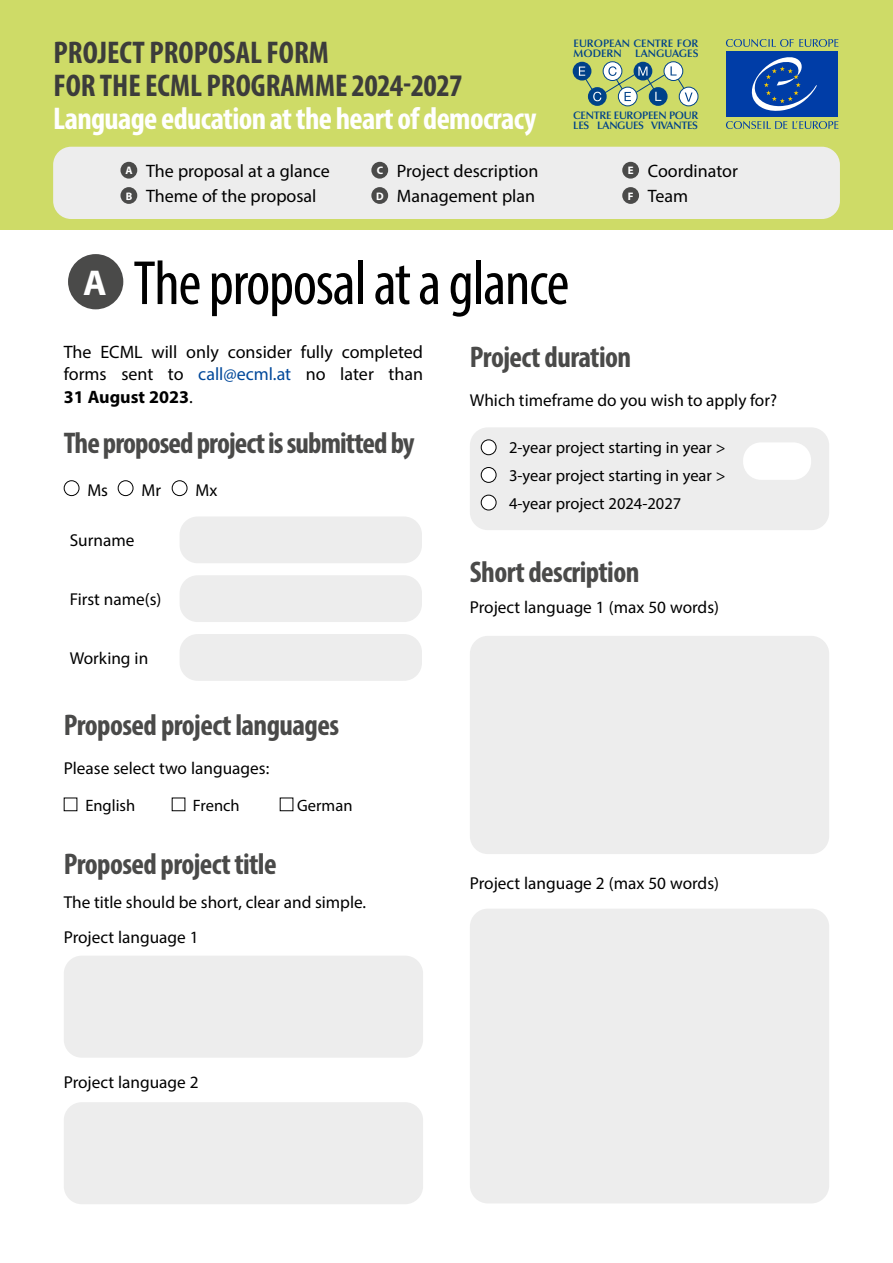
<style>
.page{position:relative;width:893px;height:1263px;background:#fff}
.page>*{position:absolute;margin:0;border:0;box-sizing:border-box;transform-origin:0 0}
.t1{font:condensed 63px "Myriad Pro";letter-spacing:-.02em;color:#000}
.t2{font:700 condensed 31.5px/33px "Myriad Pro";color:#3c3c3b}
.t3{font:700 condensed 31.5px "Myriad Pro";letter-spacing:-.02em;color:#fff}
.t4{font:700 condensed 30px "Myriad Pro";letter-spacing:-.02em;color:#4a4a49}
.t5{font:18px/22.5px "Myriad Pro";color:#000;text-align:justify}
.t6{font:17.25px/34.5px "Myriad Pro";color:#000}
.t7{font:16.5px/27.6px "Myriad Pro";color:#000;text-align:justify}
.t8{font:600 10.8px/10.2px "Optima LT Std";letter-spacing:-.025em;color:#004289}
.t9{font:600 10.8px/10.2px "Optima LT Std";color:#004289}
.s1{font-weight:700;font-size:10.95px;color:#fff}
.s2{font-weight:700;font-stretch:normal;font-size:36px;color:#fff}
.s3{color:#00489a}
.s4{font-weight:700}
</style>
<div class="page">
<div style="left:0;top:0;width:893px;height:230px;background:#cedb67"></div>
<div style="left:68px;top:254px;width:55px;height:55px;background:#4a4a49;border-radius:50%"></div>
<div style="left:64px;top:480px;width:15px;height:16px;border:1px solid #000;border-radius:50%"></div>
<div style="left:118px;top:480px;width:15px;height:16px;border:1px solid #000;border-radius:50%"></div>
<div style="left:172px;top:480px;width:15px;height:16px;border:1px solid #000;border-radius:50%"></div>
<div style="left:180px;top:516px;width:242px;height:47px;background:#ededed;border-radius:18px"></div>
<div style="left:180px;top:575px;width:242px;height:47px;background:#ededed;border-radius:18px"></div>
<div style="left:180px;top:634px;width:242px;height:47px;background:#ededed;border-radius:18px"></div>
<div style="left:64px;top:956px;width:359px;height:102px;background:#ededed;border-radius:18px"></div>
<div style="left:64px;top:1102px;width:359px;height:102px;background:#ededed;border-radius:18px"></div>
<div style="left:470px;top:636px;width:359px;height:218px;background:#ededed;border-radius:18px"></div>
<svg style="left:603px;top:62px;width:19px;height:19px"></svg>
<div style="left:603px;top:61px;width:19px;height:20px;border:1px solid #004289;border-radius:50%"></div>
<svg style="left:618px;top:87px;width:19px;height:19px"></svg>
<div style="left:618px;top:87px;width:19px;height:19px;border:1px solid #004289;border-radius:50%"></div>
<svg style="left:664px;top:62px;width:19px;height:19px"></svg>
<div style="left:664px;top:61px;width:19px;height:20px;border:1px solid #004289;border-radius:50%"></div>
<svg style="left:679px;top:87px;width:19px;height:19px"></svg>
<div style="left:679px;top:87px;width:19px;height:19px;border:1px solid #004289;border-radius:50%"></div>
<svg style="left:649px;top:87px;width:19px;height:19px"></svg>
<div style="left:634px;top:62px;width:18px;height:19px;background:#004289;border-radius:50%"></div>
<svg style="left:588px;top:87px;width:19px;height:19px"></svg>
<div style="left:573px;top:62px;width:18px;height:19px;background:#004289;border-radius:50%"></div>
<svg style="left:579px;top:66px;width:113px;height:36px"></svg>
<svg style="left:726px;top:39px;width:112px;height:8px"></svg>
<svg style="left:726px;top:121px;width:112px;height:8px"></svg>
<div style="left:726px;top:51px;width:112px;height:66px;background:#003da7"></div>
<svg style="left:751px;top:57px;width:66px;height:54px"></svg>
<div style="left:53px;top:147px;width:787px;height:72px;background:#ededed;border-radius:18px"></div>
<div style="left:120px;top:162px;width:17px;height:17px;background:#4a4a49;border-radius:50%"></div>
<div style="left:371px;top:162px;width:17px;height:17px;background:#4a4a49;border-radius:50%"></div>
<div style="left:622px;top:162px;width:17px;height:17px;background:#4a4a49;border-radius:50%"></div>
<div style="left:120px;top:187px;width:17px;height:17px;background:#4a4a49;border-radius:50%"></div>
<div style="left:371px;top:187px;width:17px;height:17px;background:#4a4a49;border-radius:50%"></div>
<div style="left:622px;top:187px;width:17px;height:17px;background:#4a4a49;border-radius:50%"></div>
<div style="left:470px;top:427px;width:359px;height:103px;background:#ededed;border-radius:18px"></div>
<div style="left:481px;top:440px;width:15px;height:15px;background:#fff;border-radius:50%"></div>
<div style="left:481px;top:439px;width:15px;height:16px;border:1px solid #000;border-radius:50%"></div>
<div style="left:743px;top:442px;width:68px;height:38px;background:#fff;border-radius:18px"></div>
<div style="left:481px;top:467px;width:15px;height:15px;background:#fff;border-radius:50%"></div>
<div style="left:481px;top:467px;width:15px;height:16px;border:1px solid #000;border-radius:50%"></div>
<div style="left:481px;top:495px;width:15px;height:15px;background:#fff;border-radius:50%"></div>
<div style="left:481px;top:495px;width:15px;height:15px;border:1px solid #000;border-radius:50%"></div>
<div style="left:470px;top:909px;width:359px;height:294px;background:#ededed;border-radius:18px"></div>
<h2 class="t2" style="left:53px;top:35px;width:411px">PROJECT PROPOSAL FORM<br>FOR THE ECML PROGRAMME 2024-2027</h2>
<h2 class="t3" style="left:53px;top:98px;width:485px">Language education at the heart of democracy</h2>
<p class="t9" style="left:574px;top:38px;width:126px">EUROPEAN CENTRE FOR<br>MODERN LANGUAGES</p>
<p class="t8" style="left:573px;top:110px;width:127px">CENTRE EUROPEEN POUR<br>LES LANGUES VIVANTES</p>
<p class="t5" style="left:125px;top:159px;width:206px"><span class="s1">A</span> The proposal at a glance</p>
<p class="t5" style="left:377px;top:159px;width:163px"><span class="s1">C</span> Project description</p>
<p class="t5" style="left:628px;top:159px;width:112px"><span class="s1">E</span> Coordinator</p>
<p class="t5" style="left:126px;top:185px;width:192px"><span class="s1">B</span> Theme of the proposal</p>
<p class="t5" style="left:376px;top:185px;width:160px"><span class="s1">D</span> Management plan</p>
<p class="t5" style="left:628px;top:185px;width:62px"><span class="s1">F</span> Team</p>
<h1 class="t1" style="left:83px;top:245px;width:488px"><span class="s2">A</span> The proposal at a glance</h1>
<p class="t5" style="left:64px;top:340px;width:361px">The ECML will only consider fully completed forms sent to <span class="s3">call@ecml.at</span> no later than <span class="s4">31 August 2023</span>.</p>
<h3 class="t4" style="left:64px;top:424px;width:352px">The proposed project is submitted by</h3>
<p class="t6" style="left:87px;top:473px;width:22px">Ms</p>
<p class="t6" style="left:141px;top:473px;width:21px">Mr</p>
<p class="t6" style="left:195px;top:473px;width:23px">Mx</p>
<p class="t6" style="left:70px;top:523px;width:66px">Surname</p>
<h3 class="t4" style="left:470px;top:338px;width:163px">Project duration</h3>
<p class="t6" style="left:470px;top:382px;width:309px">Which timeframe do you wish to apply for?</p>
<p class="t7" style="left:509px;top:434px;width:218px">2-year project starting in year &gt; 3-year project starting in year &gt; 4-year project 2024-2027</p>
<p class="t6" style="left:70px;top:582px;width:93px">First name(s)</p>
<p class="t6" style="left:70px;top:641px;width:80px">Working in</p>
<h3 class="t4" style="left:64px;top:706px;width:277px">Proposed project languages</h3>
<p class="t6" style="left:64px;top:750px;width:207px">Please select two languages:</p>
<p class="t7" style="left:85px;top:791px;width:51px">English</p>
<p class="t7" style="left:193px;top:791px;width:48px">French</p>
<p class="t7" style="left:297px;top:791px;width:57px">German</p>
<h3 class="t4" style="left:64px;top:845px;width:214px">Proposed project title</h3>
<p class="t6" style="left:64px;top:885px;width:304px">The title should be short, clear and simple.<br>Project language 1</p>
<p class="t6" style="left:64px;top:1065px;width:136px">Project language 2</p>
<h3 class="t4" style="left:470px;top:553px;width:171px">Short description</h3>
<p class="t6" style="left:470px;top:589px;width:251px">Project language 1 (max 50 words)</p>
<p class="t6" style="left:470px;top:865px;width:251px">Project language 2 (max 50 words)</p>
</div>
